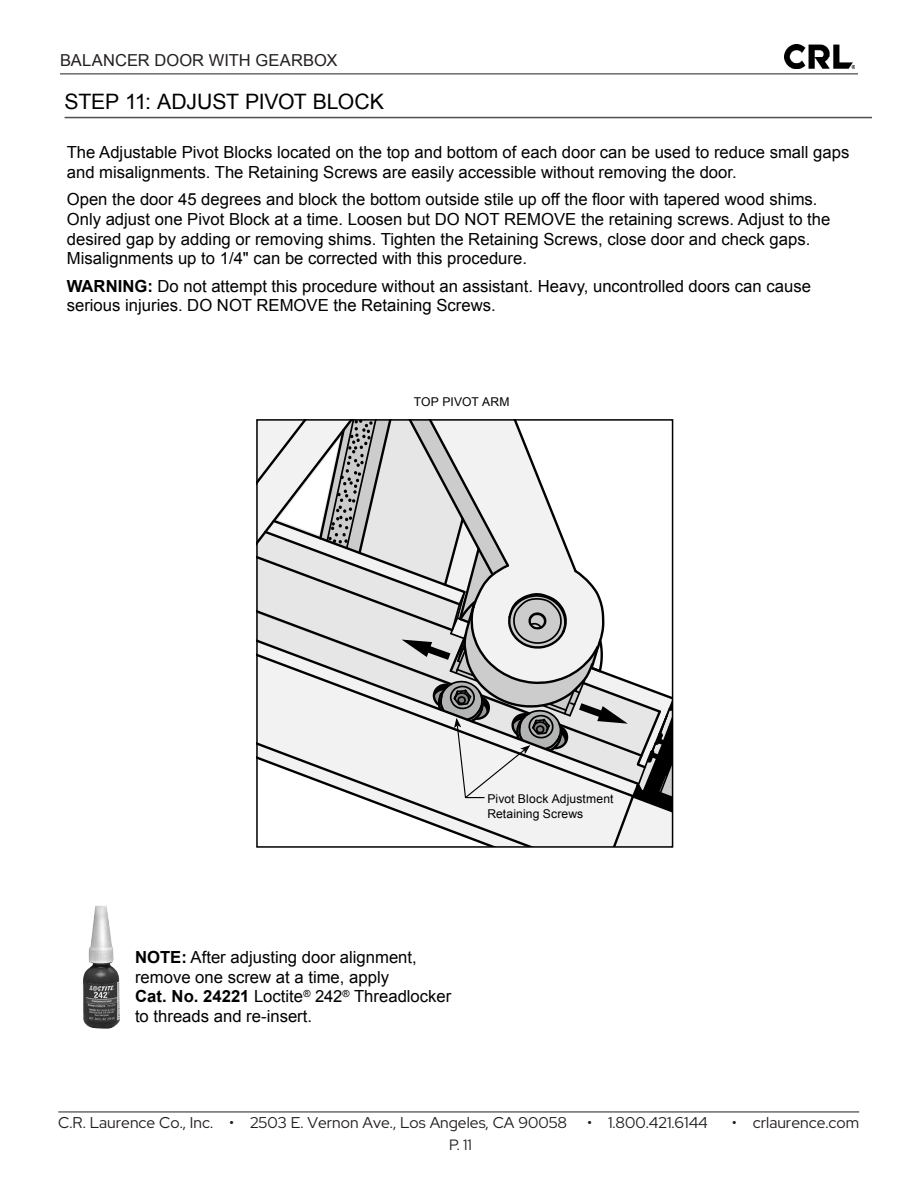
<style>
.page{position:relative;width:918px;height:1188px;background:#fff}
.page>*{position:absolute;margin:0;border:0;box-sizing:border-box;transform-origin:0 0}
.t1{font:21.3px "Arial";letter-spacing:-.01em;color:#000}
.t2{font:700 18.15px "Arial";color:#000}
.t3{font:16.65px/19.6px "Arial";color:#000}
.t4{font:16.5px "Arial";letter-spacing:.005em;color:#231f20}
.t5{font:15.6px "Red Hat Display";color:#231f20}
.t6{font:15px "Red Hat Display";color:#231f20}
.t7{font:12.15px/15.1px "Arial";letter-spacing:.01em;color:#000}
.s1{font-weight:700}
</style>
<div class="page">
<hr style="left:65px;top:117px;width:807px;height:1px;background:#524f50">
<img style="left:83px;top:906px;width:37px;height:123px">
<svg style="left:257px;top:420px;width:416px;height:427px"></svg>
<hr style="left:60px;top:74px;width:798px;height:1px;background:#231f20">
<hr style="left:58px;top:1112px;width:801px;height:1px;background:#231f20">
<img style="left:785px;top:44px;width:69px;height:25px">
<p class="t4" style="left:60px;top:49px;width:279px">BALANCER DOOR WITH GEARBOX</p>
<p class="t2" style="left:65px;top:54px;width:312px">BALANCER DOOR WITH GEARBOX</p>
<p class="t1" style="left:65px;top:88px;width:321px">STEP 11: ADJUST PIVOT BLOCK</p>
<p class="t3" style="left:67px;top:143px;width:784px">The Adjustable Pivot Blocks located on the top and bottom of each door can be used to reduce small gaps and misalignments. The Retaining Screws are easily accessible without removing the door.</p>
<p class="t3" style="left:67px;top:190px;width:765px">Open the door 45 degrees and block the bottom outside stile up off the floor with tapered wood shims.<br>Only adjust one Pivot Block at a time. Loosen but DO NOT REMOVE the retaining screws. Adjust to the desired gap by adding or removing shims. Tighten the Retaining Screws, close door and check gaps.<br>Misalignments up to 1/4" can be corrected with this procedure.</p>
<p class="t3" style="left:67px;top:276px;width:746px"><span class="s1">WARNING:</span> Do not attempt this procedure without an assistant. Heavy, uncontrolled doors can cause serious injuries. DO NOT REMOVE the Retaining Screws.</p>
<p class="t7" style="left:414px;top:394px;width:97px">TOP PIVOT ARM</p>
<p class="t7" style="left:487px;top:791px;width:128px">Pivot Block Adjustment<br>Retaining Screws</p>
<p class="t3" style="left:135px;top:948px;width:318px"><span class="s1">NOTE:</span> After adjusting door alignment, remove one screw at a time, apply<br><span class="s1">Cat. No. 24221</span> Loctite<sup>®</sup> 242<sup>®</sup> Threadlocker to threads and re-insert.</p>
<p class="t5" style="left:58px;top:1112px;width:510px">C.R. Laurence Co., Inc. • 2503 E. Vernon Ave., Los Angeles, CA 90058</p>
<p class="t5" style="left:587px;top:1112px;width:122px">• 1.800.421.6144</p>
<p class="t5" style="left:732px;top:1112px;width:129px">• crlaurence.com</p>
<p class="t6" style="left:449px;top:1135px;width:24px">P. 11</p>
</div>
